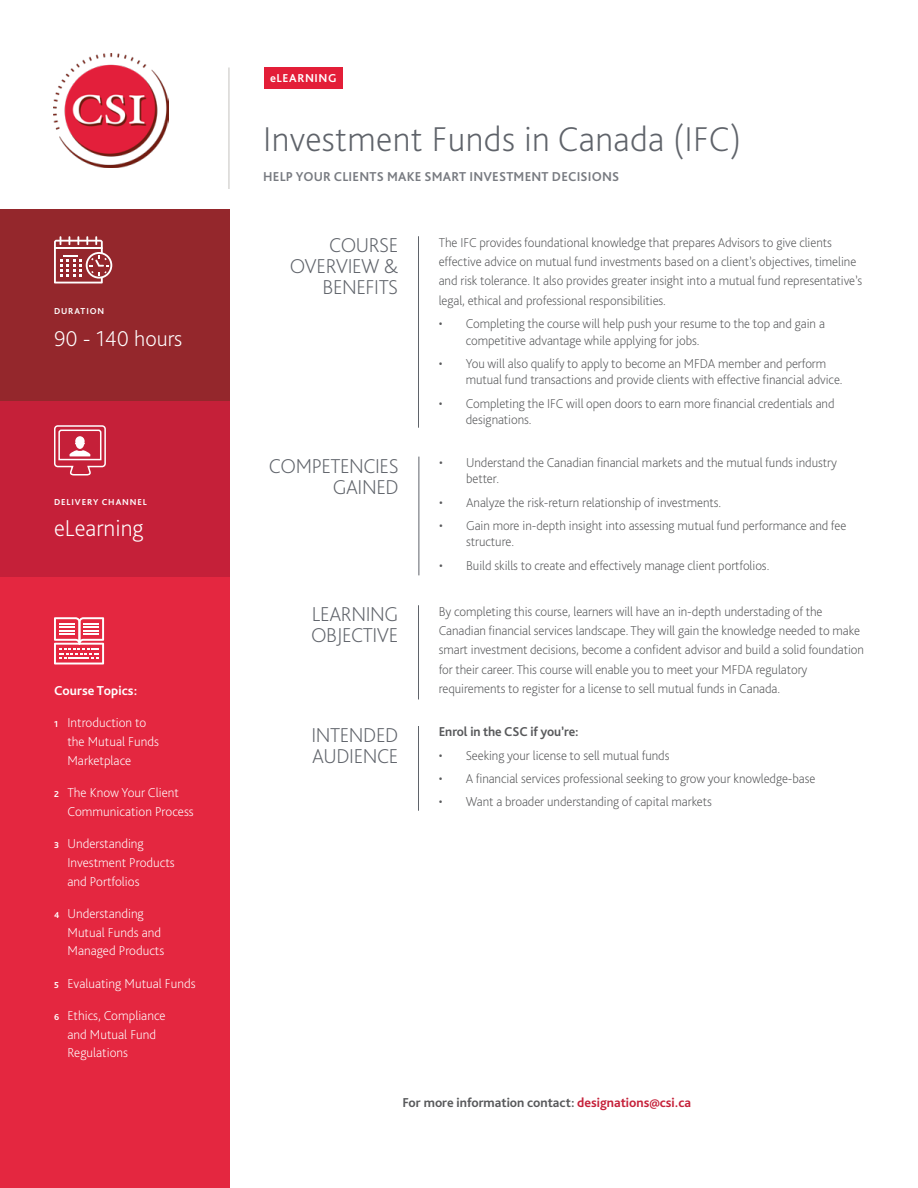
<style>
.page{position:relative;width:918px;height:1188px;background:#fff}
.page>*{position:absolute;margin:0;border:0;box-sizing:border-box;transform-origin:0 0}
.t1{font:200 36px "Bliss Pro";letter-spacing:.01em;color:#5f636a}
.t2{font:200 24px "Bliss Pro";color:#fff}
.t3{font:200 22.5px "Bliss Pro";color:#fff}
.t4{font:200 21px/21px "Bliss Pro";letter-spacing:-.02em;color:#5f636a;text-align:right}
.t5{font:200 13.5px/19.5px "Bliss Pro";letter-spacing:-.005em;color:#58595b}
.t6{font:200 13.5px/18.8px "Bliss Pro";color:#fff}
.t7{font:700 13.5px "Bliss Pro";color:#58595b}
.t8{font:700 13.5px "Bliss Pro";letter-spacing:.015em;color:#787b81}
.t9{font:700 13.5px "Bliss Pro";letter-spacing:.01em;color:#fff}
.t10{font:700 12px "Bliss Pro";letter-spacing:.05em;color:#fff}
.t11{font:700 9px "Bliss Pro";letter-spacing:.1em;color:#fff}
.s1{font-weight:700;font-size:9px}
.s2{color:#c52039}
</style>
<div class="page">
<div style="left:0;top:577px;width:230px;height:611px;background:#e42740"></div>
<div style="left:0;top:209px;width:230px;height:193px;background:#94272c"></div>
<div style="left:0;top:401px;width:230px;height:176px;background:#c52039"></div>
<svg style="left:54px;top:617px;width:50px;height:47px"></svg>
<svg style="left:54px;top:425px;width:52px;height:51px"></svg>
<hr style="left:418px;top:236px;width:1px;height:192px;background:#5f636a">
<hr style="left:418px;top:605px;width:1px;height:94px;background:#5f636a">
<hr style="left:418px;top:726px;width:1px;height:85px;background:#5f636a">
<svg style="left:54px;top:236px;width:58px;height:47px"></svg>
<hr style="left:228px;top:68px;width:2px;height:121px;background:#cbc9c7">
<img style="left:54px;top:53px;width:114px;height:115px">
<div style="left:264px;top:68px;width:79px;height:21px;background:#e31e38"></div>
<hr style="left:419px;top:457px;width:1px;height:118px;background:#5f636a">
<p class="t11" style="left:54px;top:305px;width:52px">DURATION</p>
<h3 class="t3" style="left:54px;top:324px;width:130px">90 - 140 hours</h3>
<p class="t11" style="left:54px;top:496px;width:95px">DELIVERY CHANNEL</p>
<h2 class="t2" style="left:54px;top:513px;width:91px">eLearning</h2>
<p class="t9" style="left:54px;top:682px;width:85px">Course Topics:</p>
<p class="t6" style="left:67px;top:713px;width:93px;text-indent:-13px"><span class="s1">1</span> Introduction to the Mutual Funds<br>Marketplace</p>
<p class="t6" style="left:67px;top:783px;width:128px;text-indent:-13px"><span class="s1">2</span> The Know Your Client<br>Communication Process</p>
<p class="t6" style="left:67px;top:834px;width:109px;text-indent:-13px"><span class="s1">3</span> Understanding<br>Investment Products and Portfolios</p>
<p class="t6" style="left:68px;top:904px;width:98px;text-indent:-14px"><span class="s1">4</span> Understanding<br>Mutual Funds and<br>Managed Products</p>
<p class="t6" style="left:54px;top:973px;width:143px"><span class="s1">5</span> Evaluating Mutual Funds</p>
<p class="t6" style="left:67px;top:1006px;width:100px;text-indent:-13px"><span class="s1">6</span> Ethics, Compliance and Mutual Fund<br>Regulations</p>
<p class="t10" style="left:270px;top:71px;width:68px">eLEARNING</p>
<h1 class="t1" style="left:263px;top:117px;width:480px">Investment Funds in Canada (IFC)</h1>
<p class="t8" style="left:263px;top:168px;width:358px">HELP YOUR CLIENTS MAKE SMART INVESTMENT DECISIONS</p>
<h3 class="t4" style="left:290px;top:234px;width:110px">COURSE<br>OVERVIEW &amp;<br>BENEFITS</h3>
<p class="t5" style="left:439px;top:232px;width:425px">The IFC provides foundational knowledge that prepares Advisors to give clients effective advice on mutual fund investments based on a client’s objectives, timeline and risk tolerance. It also provides greater insight into a mutual fund representative’s legal, ethical and professional responsibilities.</p>
<p class="t5" style="left:466px;top:315px;width:361px;line-height:16.5px;text-indent:-27px">• Completing the course will help push your resume to the top and gain a competitive advantage while applying for jobs.</p>
<p class="t5" style="left:466px;top:355px;width:378px;line-height:16.5px;text-indent:-27px">• You will also qualify to apply to become an MFDA member and perform mutual fund transactions and provide clients with effective financial advice.</p>
<p class="t5" style="left:466px;top:395px;width:370px;line-height:16.5px;text-indent:-27px">• Completing the IFC will open doors to earn more financial credentials and designations.</p>
<h3 class="t4" style="left:269px;top:455px;width:131px">COMPETENCIES<br>GAINED</h3>
<p class="t5" style="left:466px;top:454px;width:372px;line-height:16.5px;text-indent:-27px">• Understand the Canadian financial markets and the mutual funds industry better.</p>
<p class="t5" style="left:439px;top:492px;width:284px">• Analyze the risk-return relationship of investments.</p>
<p class="t5" style="left:466px;top:517px;width:382px;line-height:16.5px;text-indent:-27px">• Gain more in-depth insight into assessing mutual fund performance and fee structure.</p>
<p class="t5" style="left:439px;top:555px;width:332px">• Build skills to create and effectively manage client portfolios.</p>
<h3 class="t4" style="left:311px;top:603px;width:89px;text-align:left">LEARNING<br>OBJECTIVE</h3>
<p class="t5" style="left:439px;top:601px;width:427px">By completing this course, learners will have an in-depth understading of the Canadian financial services landscape. They will gain the knowledge needed to make smart investment decisions, become a confident advisor and build a solid foundation for their career. This course will enable you to meet your MFDA regulatory requirements to register for a license to sell mutual funds in Canada.</p>
<h3 class="t4" style="left:312px;top:724px;width:88px;text-align:left">INTENDED<br>AUDIENCE</h3>
<p class="t7" style="left:439px;top:723px;width:142px">Enrol in the CSC if you’re:</p>
<p class="t5" style="left:439px;top:745px;width:232px">• Seeking your license to sell mutual funds</p>
<p class="t5" style="left:439px;top:768px;width:378px">• A financial services professional seeking to grow your knowledge-base</p>
<p class="t5" style="left:439px;top:791px;width:275px">• Want a broader understanding of capital markets</p>
<p class="t7" style="left:402px;top:1094px;width:290px">For more information contact: <span class="s2">designations@csi.ca</span></p>
</div>
